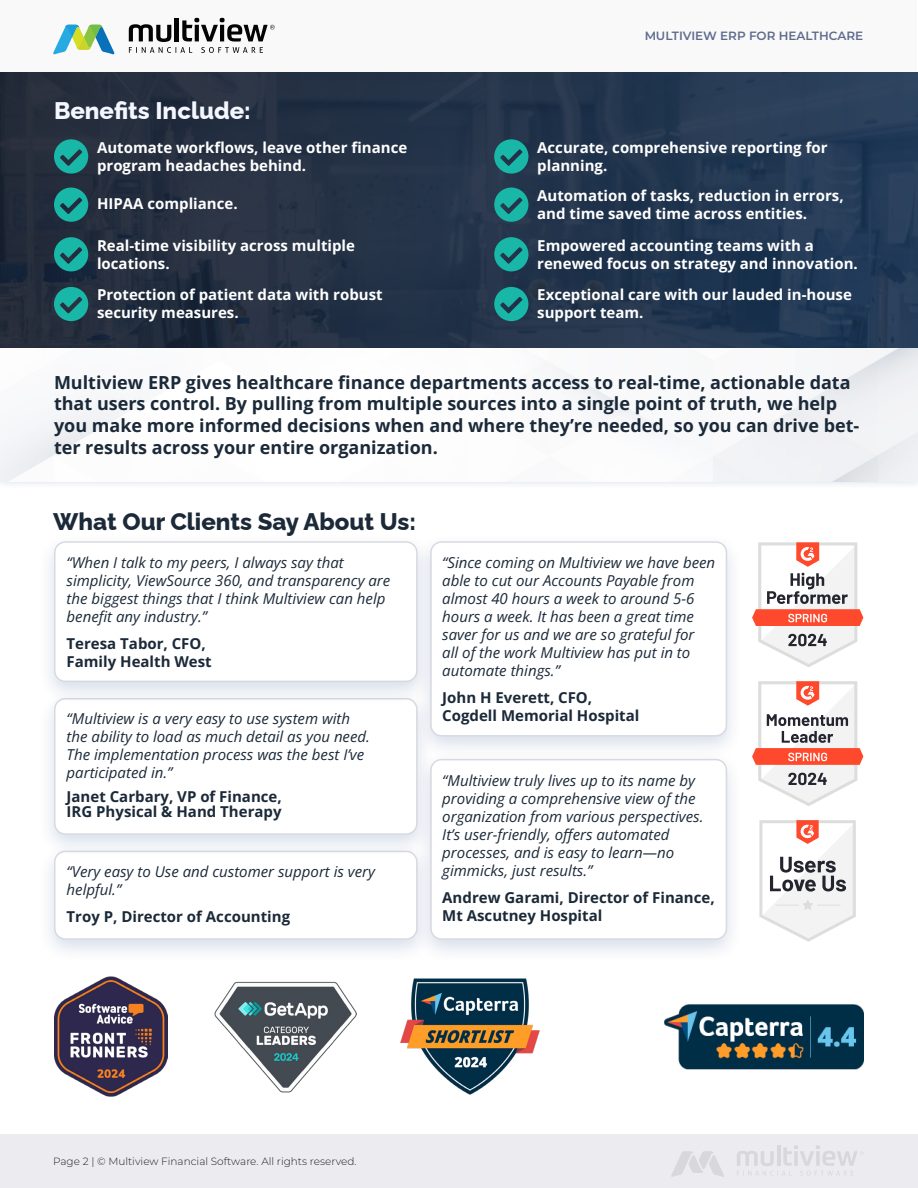
<style>
.page{position:relative;width:918px;height:1188px;background:#fff}
.page>*{position:absolute;margin:0;border:0;box-sizing:border-box;transform-origin:0 0}
.t1{font:800 24px "Raleway";color:#1b2938}
.t2{font:800 24px "Raleway";color:#f4f7ff}
.t3{font:700 18px/21.6px "Open Sans";color:#1b2938}
.t4{font:italic 15px/18px "Open Sans";color:#1b2938}
.t5{font:700 15px/18px "Open Sans";color:#fff}
.t6{font:700 15px/18px "Open Sans";color:#1b2938}
.t7{font:600 12px "Montserrat";color:#001449}
.Footer_Bar_Text{font:300 10.5px "Montserrat";color:#231f20}
</style>
<div class="page">
<svg style="left:49px;top:861px;width:365px;height:91px;fill:#eaedf4"></svg>
<div style="left:55px;top:851px;width:362px;height:88px;background:#fff;border-radius:11px"></div>
<div style="left:54px;top:851px;width:364px;height:89px;border:2px solid #000f3e;border-radius:11px"></div>
<svg style="left:49px;top:709px;width:365px;height:150px;fill:#f0f2f6"></svg>
<div style="left:55px;top:699px;width:362px;height:135px;background:#fff;border-radius:11px"></div>
<div style="left:54px;top:698px;width:364px;height:137px;border:2px solid #000f3e;border-radius:11px"></div>
<svg style="left:414px;top:761px;width:318px;height:191px;fill:#edeff5"></svg>
<div style="left:431px;top:760px;width:295px;height:179px;background:#fff;border-radius:11px"></div>
<div style="left:430px;top:759px;width:297px;height:181px;border:2px solid #000f3e;border-radius:11px"></div>
<svg style="left:415px;top:544px;width:317px;height:217px;fill:#f1f3f7"></svg>
<div style="left:431px;top:542px;width:295px;height:194px;background:#fff;border-radius:11px"></div>
<div style="left:430px;top:541px;width:297px;height:196px;border:2px solid #000f3e;border-radius:11px"></div>
<svg style="left:49px;top:544px;width:385px;height:162px;fill:#eff2f6"></svg>
<div style="left:55px;top:542px;width:362px;height:139px;background:#fff;border-radius:11px"></div>
<div style="left:54px;top:541px;width:364px;height:141px;border:2px solid #000f3e;border-radius:11px"></div>
<div style="left:0;top:339px;width:918px;height:151px;background:#f8f9fb"></div>
<img style="left:0;top:347px;width:918px;height:134px">
<div style="left:0;top:72px;width:918px;height:275px;background:linear-gradient(to right,#252b39,#243c59)"></div>
<div style="left:0;top:0;width:917px;height:72px;background:#f9f9fa"></div>
<svg style="left:53px;top:25px;width:62px;height:29px"></svg>
<svg style="left:129px;top:18px;width:146px;height:35px"></svg>
<div style="left:0;top:1134px;width:918px;height:54px;background:#ececf0"></div>
<svg style="left:737px;top:1145px;width:120px;height:31px"></svg>
<svg style="left:671px;top:1151px;width:53px;height:26px"></svg>
<svg style="left:54px;top:139px;width:34px;height:35px"></svg>
<svg style="left:494px;top:139px;width:34px;height:35px"></svg>
<svg style="left:54px;top:188px;width:34px;height:34px"></svg>
<svg style="left:494px;top:188px;width:34px;height:34px"></svg>
<svg style="left:54px;top:237px;width:34px;height:34px"></svg>
<svg style="left:494px;top:237px;width:34px;height:34px"></svg>
<svg style="left:54px;top:287px;width:34px;height:34px"></svg>
<svg style="left:494px;top:287px;width:34px;height:34px"></svg>
<svg style="left:752px;top:542px;width:111px;height:125px"></svg>
<svg style="left:752px;top:681px;width:111px;height:125px"></svg>
<svg style="left:759px;top:820px;width:97px;height:122px"></svg>
<img style="left:400px;top:978px;width:140px;height:117px">
<img style="left:214px;top:981px;width:143px;height:112px">
<img style="left:54px;top:977px;width:113px;height:120px">
<img style="left:664px;top:1005px;width:200px;height:65px">
<p class="t2" style="left:54px;top:91px;width:198px">Benefits Include:</p>
<p class="t7" style="left:645px;top:27px;width:220px">MULTIVIEW ERP FOR HEALTHCARE</p>
<p class="t5" style="left:97px;top:138px;width:312px">Automate workflows, leave other finance program headaches behind.</p>
<p class="t5" style="left:537px;top:138px;width:292px">Accurate, comprehensive reporting for planning.</p>
<p class="t5" style="left:97px;top:195px;width:142px">HIPAA compliance.</p>
<p class="t5" style="left:537px;top:186px;width:308px">Automation of tasks, reduction in errors, and time saved time across entities.</p>
<p class="t5" style="left:97px;top:236px;width:259px">Real-time visibility across multiple locations.</p>
<p class="t5" style="left:537px;top:236px;width:322px">Empowered accounting teams with a renewed focus on strategy and innovation.</p>
<p class="t5" style="left:97px;top:285px;width:287px">Protection of patient data with robust security measures.</p>
<p class="t5" style="left:537px;top:285px;width:316px">Exceptional care with our lauded in-house support team.</p>
<p class="t3" style="left:54px;top:371px;width:807px">Multiview ERP gives healthcare finance departments access to real-time, actionable data that users control. By pulling from multiple sources into a single point of truth, we help you make more informed decisions when and where they’re needed, so you can drive bet&shy;ter results across your entire organization.</p>
<p class="t1" style="left:53px;top:503px;width:364px">What Our Clients Say About Us:</p>
<p class="t4" style="left:67px;top:553px;width:325px">“When I talk to my peers, I always say that simplicity, ViewSource 360, and transparency are the biggest things that I think Multiview can help benefit any industry.”</p>
<p class="t6" style="left:67px;top:634px;width:147px">Teresa Tabor, CFO,<br>Family Health West</p>
<p class="t4" style="left:67px;top:709px;width:305px">“Multiview is a very easy to use system with the ability to load as much detail as you need.<br>The implementation process was the best I’ve participated in.”</p>
<p class="t6" style="left:67px;top:789px;width:217px;line-height:15px">Janet Carbary, VP of Finance,<br>IRG Physical &amp; Hand Therapy</p>
<p class="t4" style="left:67px;top:863px;width:310px">“Very easy to Use and customer support is very helpful.”</p>
<p class="t6" style="left:67px;top:908px;width:225px">Troy P, Director of Accounting</p>
<p class="t4" style="left:442px;top:553px;width:274px">“Since coming on Multiview we have been able to cut our Accounts Payable from almost 40 hours a week to around 5-6 hours a week. It has been a great time saver for us and we are so grateful for<br>all of the work Multiview has put in to automate things.”</p>
<p class="t6" style="left:442px;top:688px;width:199px">John H Everett, CFO,<br>Cogdell Memorial Hospital</p>
<p class="t4" style="left:442px;top:771px;width:263px">“Multiview truly lives up to its name by providing a comprehensive view of the organization from various perspectives.<br>It’s user-friendly, offers automated processes, and is easy to learn—no gimmicks, just results.”</p>
<p class="t6" style="left:442px;top:888px;width:274px">Andrew Garami, Director of Finance,<br>Mt Ascutney Hospital</p>
<p class="Footer_Bar_Text" style="left:53px;top:1154px;width:305px">Page 2 | © Multiview Financial Software. All rights reserved.</p>
</div>
